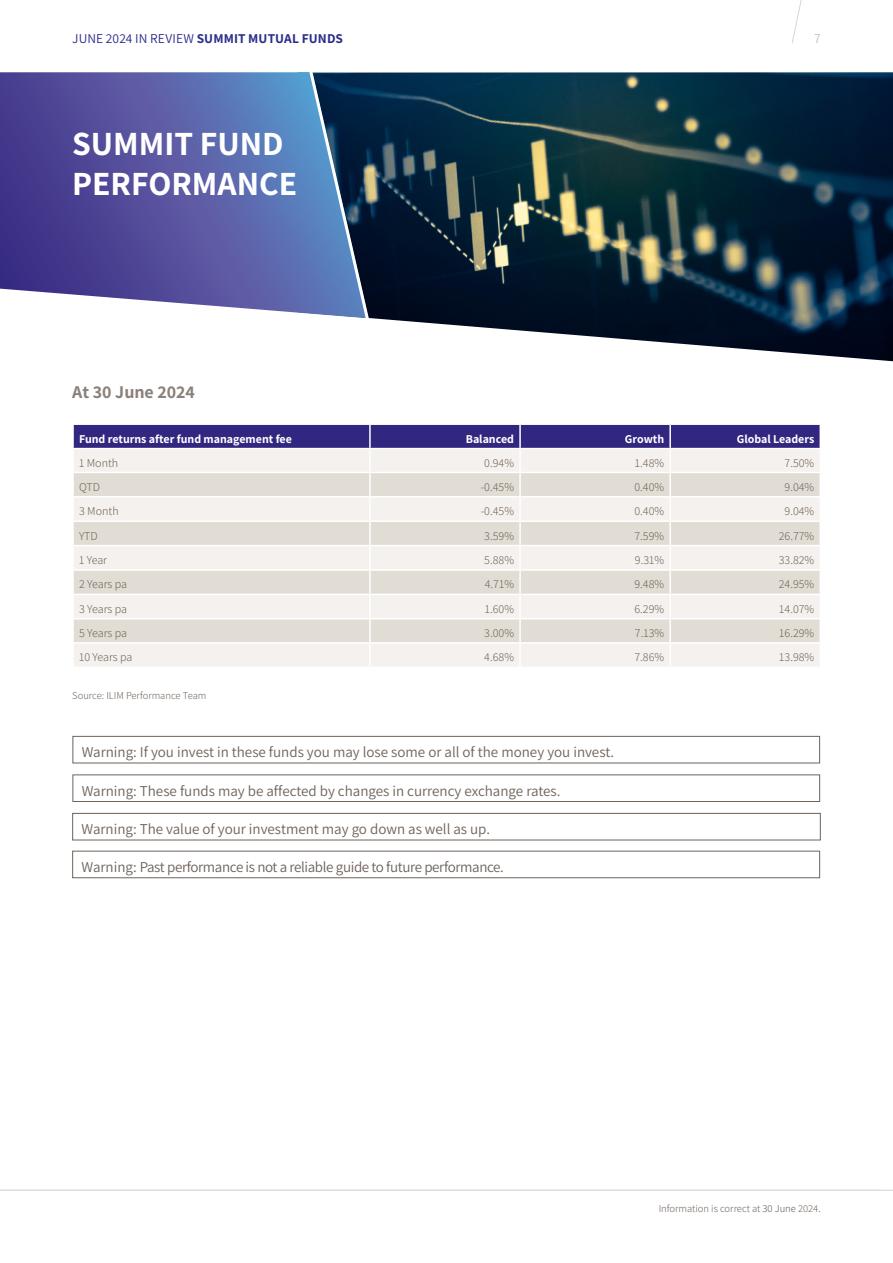
<style>
.page{position:relative;width:893px;height:1263px;background:#fff}
.page>*{position:absolute;margin:0;border:0;box-sizing:border-box;transform-origin:0 0}
.t1{font:700 33.9px/40.7px "Assistant";color:#fff}
.t2{font:700 18px "Assistant";color:#8b817a}
.t3{font:15px "Assistant";color:#6e6259}
.t4{font:15px "Assistant";letter-spacing:-.025em;color:#6e6259}
.t5{font:700 13.5px "Assistant";letter-spacing:.01em;color:#2c2d8b}
.t6{font:300 13.5px "Assistant";color:#b9ae99}
.t7{font:300 12px "Assistant";color:#6e6259}
.t8{font:700 12px "Assistant";color:#fff}
.t9{font:300 10.5px "Assistant";color:#6e6259}
.s1{font-weight:400}
.s2{color:#575756}
</style>
<div class="page">
<svg style="left:792px;top:0;width:10px;height:43px"></svg>
<svg style="left:73px;top:424px;width:747px;height:242px;background:#dbd7db"></svg>
<hr style="left:0;top:1190px;width:893px;height:1px;background:#e1ddd5">
<div style="left:72px;top:736px;width:748px;height:27px;border:1px solid #6e6259"></div>
<div style="left:72px;top:813px;width:749px;height:27px;border:1px solid #6e6259"></div>
<div style="left:72px;top:774px;width:748px;height:28px;border:1px solid #6e6259"></div>
<div style="left:72px;top:851px;width:748px;height:27px;border:1px solid #6e6259"></div>
<img style="left:371px;top:72px;width:522px;height:289px">
<svg style="left:0;top:72px;width:307px;height:242px;background:#5c60a6"></svg>
<svg style="left:307px;top:72px;width:64px;height:247px;background:#3d5f89"></svg>
<p class="t5" style="left:72px;top:29px;width:272px"><span class="s1">JUNE 2024 IN REVIEW</span> SUMMIT MUTUAL FUNDS</p>
<p class="t6" style="left:814px;top:29px;width:8px">7</p>
<h1 class="t1" style="left:72px;top:121px;width:227px">SUMMIT FUND<br>PERFORMANCE</h1>
<h2 class="t2" style="left:72px;top:380px;width:124px">At 30 June 2024</h2>
<p class="t8" style="left:79px;top:430px;width:214px">Fund returns after fund management fee</p>
<p class="t8" style="left:466px;top:430px;width:50px">Balanced</p>
<p class="t8" style="left:625px;top:430px;width:41px">Growth</p>
<p class="t8" style="left:737px;top:430px;width:79px">Global Leaders</p>
<p class="t7" style="left:79px;top:454px;width:41px">1 Month</p>
<p class="t7" style="left:484px;top:454px;width:31px">0.94%</p>
<p class="t7" style="left:635px;top:454px;width:31px">1.48%</p>
<p class="t7" style="left:785px;top:454px;width:31px">7.50%</p>
<p class="t7" style="left:79px;top:478px;width:23px">QTD</p>
<p class="t7" style="left:481px;top:478px;width:35px">-0.45%</p>
<p class="t7" style="left:634px;top:478px;width:31px">0.40%</p>
<p class="t7" style="left:785px;top:478px;width:31px">9.04%</p>
<p class="t7" style="left:79px;top:503px;width:41px">3 Month</p>
<p class="t7" style="left:481px;top:503px;width:35px">-0.45%</p>
<p class="t7" style="left:634px;top:503px;width:31px">0.40%</p>
<p class="t7" style="left:785px;top:503px;width:31px">9.04%</p>
<p class="t7" style="left:79px;top:527px;width:20px">YTD</p>
<p class="t7" style="left:484px;top:527px;width:31px">3.59%</p>
<p class="t7" style="left:634px;top:527px;width:31px">7.59%</p>
<p class="t7" style="left:779px;top:527px;width:37px">26.77%</p>
<p class="t7" style="left:79px;top:552px;width:30px">1 Year</p>
<p class="t7" style="left:484px;top:552px;width:31px">5.88%</p>
<p class="t7" style="left:635px;top:552px;width:31px">9.31%</p>
<p class="t7" style="left:779px;top:552px;width:37px">33.82%</p>
<p class="t7" style="left:79px;top:576px;width:50px">2 Years pa</p>
<p class="t7" style="left:485px;top:576px;width:31px">4.71%</p>
<p class="t7" style="left:634px;top:576px;width:31px">9.48%</p>
<p class="t7" style="left:779px;top:576px;width:37px">24.95%</p>
<p class="t7" style="left:79px;top:600px;width:50px">3 Years pa</p>
<p class="t7" style="left:485px;top:600px;width:31px">1.60%</p>
<p class="t7" style="left:634px;top:600px;width:31px">6.29%</p>
<p class="t7" style="left:779px;top:600px;width:37px">14.07%</p>
<p class="t7" style="left:79px;top:625px;width:50px">5 Years pa</p>
<p class="t7" style="left:484px;top:625px;width:31px">3.00%</p>
<p class="t7" style="left:635px;top:625px;width:31px">7.13%</p>
<p class="t7" style="left:779px;top:625px;width:37px">16.29%</p>
<p class="t7" style="left:79px;top:649px;width:55px">10 Years pa</p>
<p class="t7" style="left:484px;top:649px;width:31px">4.68%</p>
<p class="t7" style="left:634px;top:649px;width:31px">7.86%</p>
<p class="t7" style="left:779px;top:649px;width:37px">13.98%</p>
<p class="t9" style="left:72px;top:688px;width:136px">Source: ILIM Performance Team</p>
<p class="t3" style="left:82px;top:742px;width:534px">Warning: If you invest in these funds you may lose some or all of the money you invest.</p>
<p class="t3" style="left:82px;top:780px;width:480px">Warning: These funds may be affected by changes in currency exchange rates.</p>
<p class="t3" style="left:82px;top:819px;width:410px">Warning: The value of your investment may go down as well as up.</p>
<p class="t4" style="left:82px;top:857px;width:424px">Warning: Past performance is not a reliable guide to future performance.</p>
<p class="t9" style="left:659px;top:1201px;width:164px">Information is correct at <span class="s2">30 June</span> 2024<span class="s2">.</span></p>
</div>
